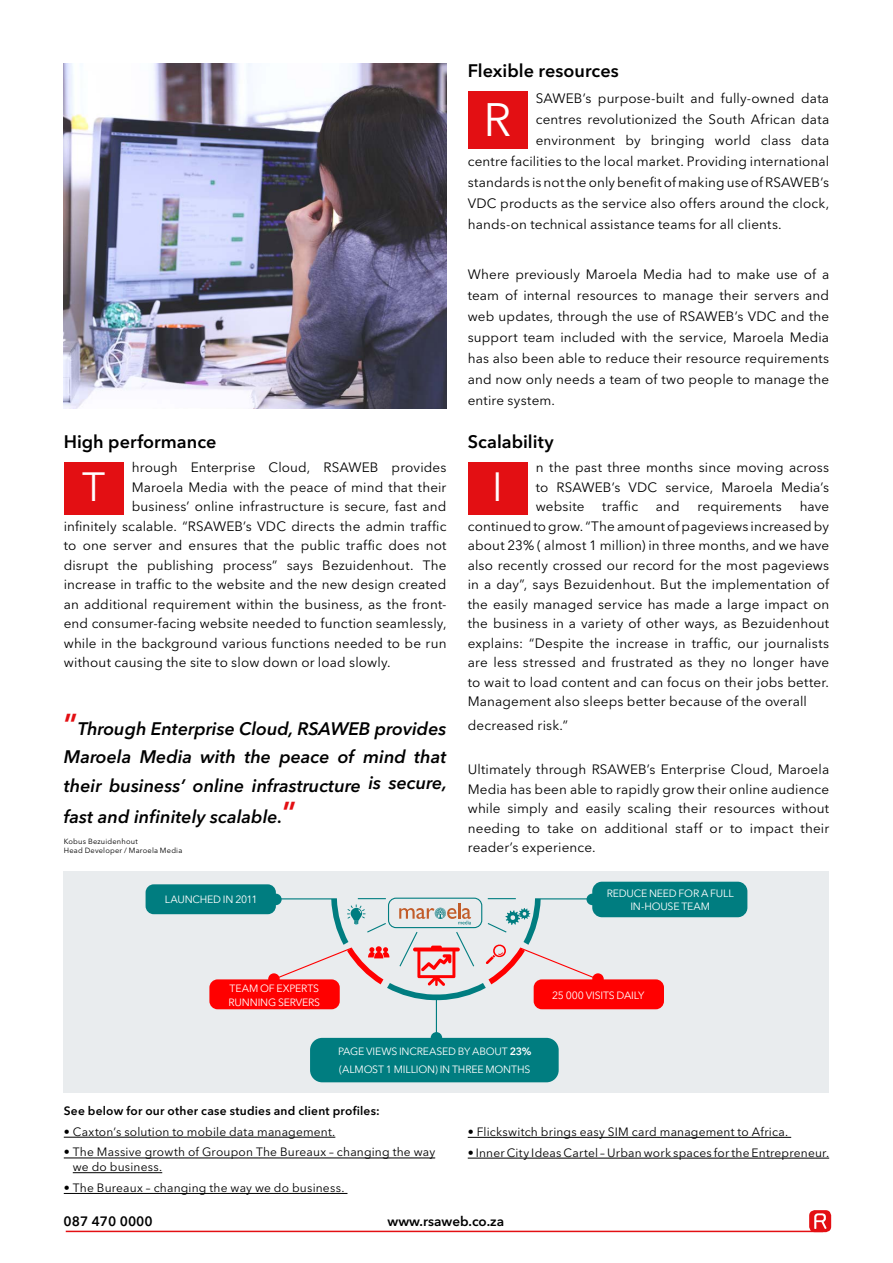
<style>
.page{position:relative;width:893px;height:1263px;background:#fff}
.page>*{position:absolute;margin:0;border:0;box-sizing:border-box;transform-origin:0 0}
.t1{font:46.5px "Avenir Next LT Pro";color:#fff}
.t2{font:40.5px "Avenir Next LT Pro";color:#fff}
.t3{font:italic 600 18px/28.5px "Avenir Next LT Pro";color:#000;text-align:justify}
.t4{font:600 18px "Avenir Next LT Pro";color:#000}
.t5{font:13.5px/19.5px "Avenir Next LT Pro";letter-spacing:.01em;color:#000;text-align:justify}
.t6{font:600 13.5px "Avenir Next LT Pro";color:#000}
.t7{font:12px/14.7px "Avenir Next LT Pro";letter-spacing:.015em;color:#000}
.t8{font:600 12px "Avenir Next LT Pro";letter-spacing:.02em;color:#000}
.t9{font:10.5px/13.5px "Avenir Next LT Pro";letter-spacing:-.015em;color:#fff}
.t10{font:7.5px/8.7px "Avenir Next LT Pro";letter-spacing:.025em;color:#000}
.s1{font-style:normal;font-size:30px;color:#e30f13}
.s2{font-weight:600}
</style>
<div class="page">
<hr style="left:64px;top:1137px;width:271px;height:1px;background:#000">
<hr style="left:64px;top:1157px;width:371px;height:1px;background:#000">
<hr style="left:73px;top:1172px;width:89px;height:1px;background:#000">
<hr style="left:64px;top:1193px;width:283px;height:1px;background:#000">
<hr style="left:468px;top:1137px;width:323px;height:1px;background:#000">
<hr style="left:468px;top:1158px;width:361px;height:1px;background:#000">
<img style="left:64px;top:64px;width:382px;height:344px">
<div style="left:64px;top:871px;width:765px;height:222px;background:#e9ecee"></div>
<div style="left:592px;top:882px;width:155px;height:35px;background:#007d80;border-radius:10px"></div>
<div style="left:310px;top:1038px;width:249px;height:44px;background:#007d80;border-radius:12px"></div>
<div style="left:209px;top:979px;width:131px;height:30px;background:#f00;border-radius:8px"></div>
<div style="left:534px;top:979px;width:130px;height:30px;background:#f00;border-radius:8px"></div>
<div style="left:146px;top:884px;width:130px;height:30px;background:#007d80;border-radius:8px"></div>
<div style="left:270px;top:894px;width:12px;height:11px;background:#007d80;border-radius:50%"></div>
<div style="left:586px;top:894px;width:12px;height:11px;background:#007d80;border-radius:50%"></div>
<div style="left:268px;top:973px;width:12px;height:12px;background:#f00;border-radius:50%"></div>
<div style="left:592px;top:973px;width:12px;height:12px;background:#f00;border-radius:50%"></div>
<div style="left:431px;top:1032px;width:11px;height:11px;background:#007d80;border-radius:50%"></div>
<svg style="left:270px;top:897px;width:328px;height:103px"></svg>
<hr style="left:436px;top:998px;width:1px;height:36px;background:#007d80">
<div style="left:468px;top:91px;width:59px;height:57px;background:#e30f13"></div>
<div style="left:64px;top:462px;width:59px;height:53px;background:#e30f13"></div>
<div style="left:468px;top:462px;width:59px;height:53px;background:#e30f13"></div>
<hr style="left:66px;top:1231px;width:757px;height:1px;background:#e30f13">
<svg style="left:809px;top:1210px;width:22px;height:22px"></svg>
<h3 class="t4" style="left:468px;top:60px;width:152px">Flexible resources</h3>
<p class="t5" style="left:536px;top:88px;width:295px">SAWEB’s purpose-built and fully-owned data</p>
<p class="t5" style="left:536px;top:109px;width:295px">centres revolutionized the South African data</p>
<p class="t5" style="left:536px;top:130px;width:295px">environment by bringing world class data</p>
<p class="t5" style="left:468px;top:151px;width:363px">centre facilities to the local market. Providing international</p>
<p class="t5" style="left:468px;top:172px;width:363px">standards is not the only benefit of making use of RSAWEB’s</p>
<p class="t5" style="left:468px;top:193px;width:363px">VDC products as the service also offers around the clock,</p>
<p class="t5" style="left:468px;top:214px;width:315px">hands-on technical assistance teams for all clients.</p>
<p class="t5" style="left:468px;top:264px;width:363px;line-height:21px">Where previously Maroela Media had to make use of a team of internal resources to manage their servers and web updates, through the use of RSAWEB’s VDC and the support team included with the service, Maroela Media has also been able to reduce their resource requirements and now only needs a team of two people to manage the entire system.</p>
<h3 class="t4" style="left:468px;top:431px;width:87px">Scalability</h3>
<p class="t5" style="left:536px;top:458px;width:295px">n the past three months since moving across to RSAWEB’s VDC service, Maroela Media’s website</p>
<h1 class="t1" style="left:484px;top:92px;width:29px">R</h1>
<h3 class="t4" style="left:64px;top:431px;width:154px">High performance</h3>
<p class="t5" style="left:132px;top:458px;width:316px">hrough Enterprise Cloud, RSAWEB provides</p>
<p class="t5" style="left:132px;top:477px;width:316px">Maroela Media with the peace of mind that their</p>
<p class="t5" style="left:132px;top:497px;width:316px">business’ online infrastructure is secure, fast and</p>
<p class="t5" style="left:64px;top:516px;width:384px">infinitely scalable. “RSAWEB’s VDC directs the admin traffic</p>
<p class="t5" style="left:64px;top:536px;width:384px">to one server and ensures that the public traffic does not</p>
<p class="t5" style="left:64px;top:555px;width:384px">disrupt the publishing process” says Bezuidenhout. The</p>
<p class="t5" style="left:64px;top:575px;width:384px">increase in traffic to the website and the new design created</p>
<p class="t5" style="left:64px;top:594px;width:384px">an additional requirement within the business, as the front-</p>
<p class="t5" style="left:64px;top:613px;width:384px">end consumer-facing website needed to function seamlessly,</p>
<p class="t5" style="left:64px;top:633px;width:384px">while in the background various functions needed to be run</p>
<p class="t5" style="left:64px;top:652px;width:328px">without causing the site to slow down or load slowly.</p>
<h2 class="t2" style="left:82px;top:463px;width:25px">T</h2>
<h2 class="t2" style="left:492px;top:463px;width:12px">I</h2>
<p class="t5" style="left:602px;top:497px;width:37px">traffic</p>
<p class="t5" style="left:656px;top:497px;width:25px">and</p>
<p class="t5" style="left:697px;top:497px;width:86px">requirements</p>
<p class="t5" style="left:468px;top:497px;width:363px;text-indent:332px">have continued to grow. “The amount of pageviews increased by about 23% ( almost 1 million) in three months, and we have also recently crossed our record for the most pageviews in a day”, says Bezuidenhout. But the implementation of the easily managed service has made a large impact on the business in a variety of other ways, as Bezuidenhout explains: “Despite the increase in traffic, our journalists are less stressed and frustrated as they no longer have to wait to load content and can focus on their jobs better.<br>Management also sleeps better because of the overall</p>
<p class="t5" style="left:468px;top:715px;width:102px">decreased risk.”</p>
<p class="t5" style="left:468px;top:760px;width:363px">Ultimately through RSAWEB’s Enterprise Cloud, Maroela Media has been able to rapidly grow their online audience while simply and easily scaling their resources without needing to take on additional staff or to impact their reader’s experience.</p>
<h3 class="t3" style="left:64px;top:714px;width:385px"><span class="s1">”</span>Through Enterprise Cloud, RSAWEB provides Maroela Media with the peace of mind that their business’ online infrastructure is secure,</h3>
<h3 class="t3" style="left:64px;top:802px;width:234px">fast and infinitely scalable.<span class="s1">”</span></h3>
<p class="t10" style="left:64px;top:837px;width:120px">Kobus Bezuidenhout<br>Head Developer / Maroela Media</p>
<p class="t9" style="left:165px;top:893px;width:94px">LAUNCHED IN 2011</p>
<p class="t9" style="left:607px;top:886px;width:128px;text-align:center">REDUCE NEED FOR A FULL<br>IN-HOUSE TEAM</p>
<p class="t9" style="left:229px;top:982px;width:93px">TEAM OF EXPERTS<br>RUNNING SERVERS</p>
<p class="t9" style="left:338px;top:1043px;width:195px;line-height:17.7px">PAGE VIEWS INCREASED BY ABOUT <span class="s2">23% </span>(ALMOST 1 MILLION) IN THREE MONTHS</p>
<p class="t9" style="left:552px;top:988px;width:94px">25 000 VISITS DAILY</p>
<p class="t8" style="left:64px;top:1103px;width:317px">See below for our other case studies and client profiles:</p>
<p class="t7" style="left:64px;top:1124px;width:273px">• Caxton’s solution to mobile data management.</p>
<p class="t7" style="left:73px;top:1145px;width:364px;text-indent:-9px">• The Massive growth of Groupon The Bureaux – changing the way we do business.</p>
<p class="t7" style="left:64px;top:1180px;width:282px">• The Bureaux – changing the way we do business.</p>
<p class="t7" style="left:468px;top:1124px;width:322px">• Flickswitch brings easy SIM card management to Africa.</p>
<p class="t7" style="left:468px;top:1145px;width:363px">• Inner City Ideas Cartel – Urban work spaces for the Entrepreneur.</p>
<p class="t6" style="left:64px;top:1213px;width:91px">087 470 0000</p>
<p class="t6" style="left:388px;top:1213px;width:118px">www.rsaweb.co.za</p>
</div>
